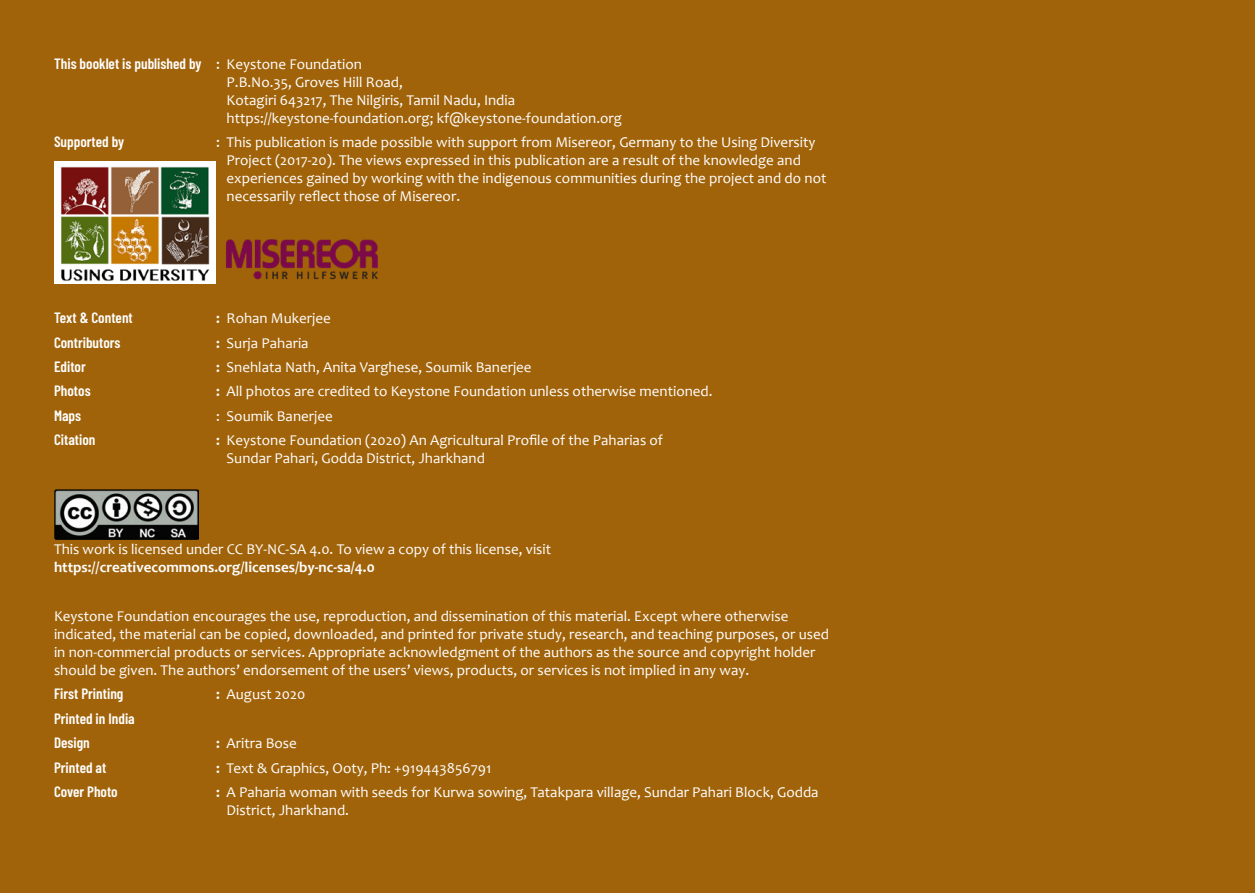
<style>
.page{position:relative;width:1255px;height:893px;background:#fff}
.page>*{position:absolute;margin:0;border:0;box-sizing:border-box;transform-origin:0 0}
.t1{font:15px/18px "Candara";color:#fff}
.t2{font:600 15px "Barlow Condensed";color:#fff}
.t3{font:700 15px "Candara";color:#fff}
.s1{font-family:"Candara";font-weight:400}
.s2{font-family:"Barlow Condensed";font-weight:600}
.s3{font-weight:700}
</style>
<div class="page">
<div style="left:0;top:0;width:1254px;height:893px;background:#a1630a"></div>
<img style="left:55px;top:162px;width:160px;height:121px">
<img style="left:226px;top:239px;width:152px;height:41px">
<img style="left:55px;top:489px;width:143px;height:51px">
<p class="t2" style="left:54px;top:54px;width:309px">This booklet is published by : <span class="s1">Keystone Foundation</span></p>
<p class="t1" style="left:226px;top:73px;width:178px">P.B.No.35, Groves Hill Road,</p>
<p class="t1" style="left:226px;top:91px;width:290px">Kotagiri 643217, The Nilgiris, Tamil Nadu, India</p>
<p class="t1" style="left:226px;top:109px;width:397px">https://keystone-foundation.org; kf@keystone-foundation.org</p>
<p class="t2" style="left:54px;top:133px;width:72px">Supported by</p>
<p class="t1" style="left:226px;top:133px;width:601px;text-indent:-10px"><span class="s2">:</span> This publication is made possible with support from Misereor, Germany to the Using Diversity Project (2017-20). The views expressed in this publication are a result of the knowledge and experiences gained by working with the indigenous communities during the project and do not necessarily reflect those of Misereor.</p>
<p class="t2" style="left:54px;top:309px;width:80px">Text &amp; Content</p>
<p class="t1" style="left:216px;top:309px;width:116px"><span class="s3">:</span> Rohan Mukerjee</p>
<p class="t2" style="left:54px;top:333px;width:68px">Contributors</p>
<p class="t1" style="left:216px;top:334px;width:94px"><span class="s3">:</span> Surja Paharia</p>
<p class="t2" style="left:54px;top:357px;width:33px">Editor</p>
<p class="t1" style="left:216px;top:358px;width:317px"><span class="s3">:</span> Snehlata Nath, Anita Varghese, Soumik Banerjee</p>
<p class="t2" style="left:54px;top:382px;width:38px">Photos</p>
<p class="t1" style="left:216px;top:382px;width:498px"><span class="s3">:</span> All photos are credited to Keystone Foundation unless otherwise mentioned.</p>
<p class="t2" style="left:54px;top:406px;width:29px">Maps</p>
<p class="t1" style="left:216px;top:407px;width:118px">: Soumik Banerjee</p>
<p class="t2" style="left:54px;top:430px;width:43px">Citation</p>
<p class="t1" style="left:226px;top:431px;width:438px;text-indent:-11px"><span class="s3">:</span> Keystone Foundation (2020) An Agricultural Profile of the Paharias of<br>Sundar Pahari, Godda District, Jharkhand</p>
<p class="t1" style="left:54px;top:540px;width:498px">This work is licensed under CC BY-NC-SA 4.0. To view a copy of this license, visit</p>
<p class="t3" style="left:54px;top:558px;width:322px">https://creativecommons.org/licenses/by-nc-sa/4.0</p>
<p class="t1" style="left:54px;top:607px;width:776px">Keystone Foundation encourages the use, reproduction, and dissemination of this material. Except where otherwise indicated, the material can be copied, downloaded, and printed for private study, research, and teaching purposes, or used in non-commercial products or services. Appropriate acknowledgment of the authors as the source and copyright holder should be given. The authors’ endorsement of the users’ views, products, or services is not implied in any way.</p>
<p class="t2" style="left:54px;top:685px;width:71px">First Printing</p>
<p class="t1" style="left:216px;top:685px;width:91px"><span class="s3">:</span> August 2020</p>
<p class="t2" style="left:54px;top:709px;width:82px">Printed in India</p>
<p class="t2" style="left:54px;top:733px;width:37px">Design</p>
<p class="t1" style="left:216px;top:734px;width:82px"><span class="s3">:</span> Aritra Bose</p>
<p class="t2" style="left:54px;top:758px;width:54px">Printed at</p>
<p class="t1" style="left:216px;top:759px;width:277px"><span class="s3">:</span> Text &amp; Graphics, Ooty, Ph: +919443856791</p>
<p class="t2" style="left:54px;top:782px;width:65px">Cover Photo</p>
<p class="t1" style="left:226px;top:783px;width:593px;text-indent:-11px"><span class="s3">:</span> A Paharia woman with seeds for Kurwa sowing, Tatakpara village, Sundar Pahari Block, Godda<br>District, Jharkhand.</p>
</div>
